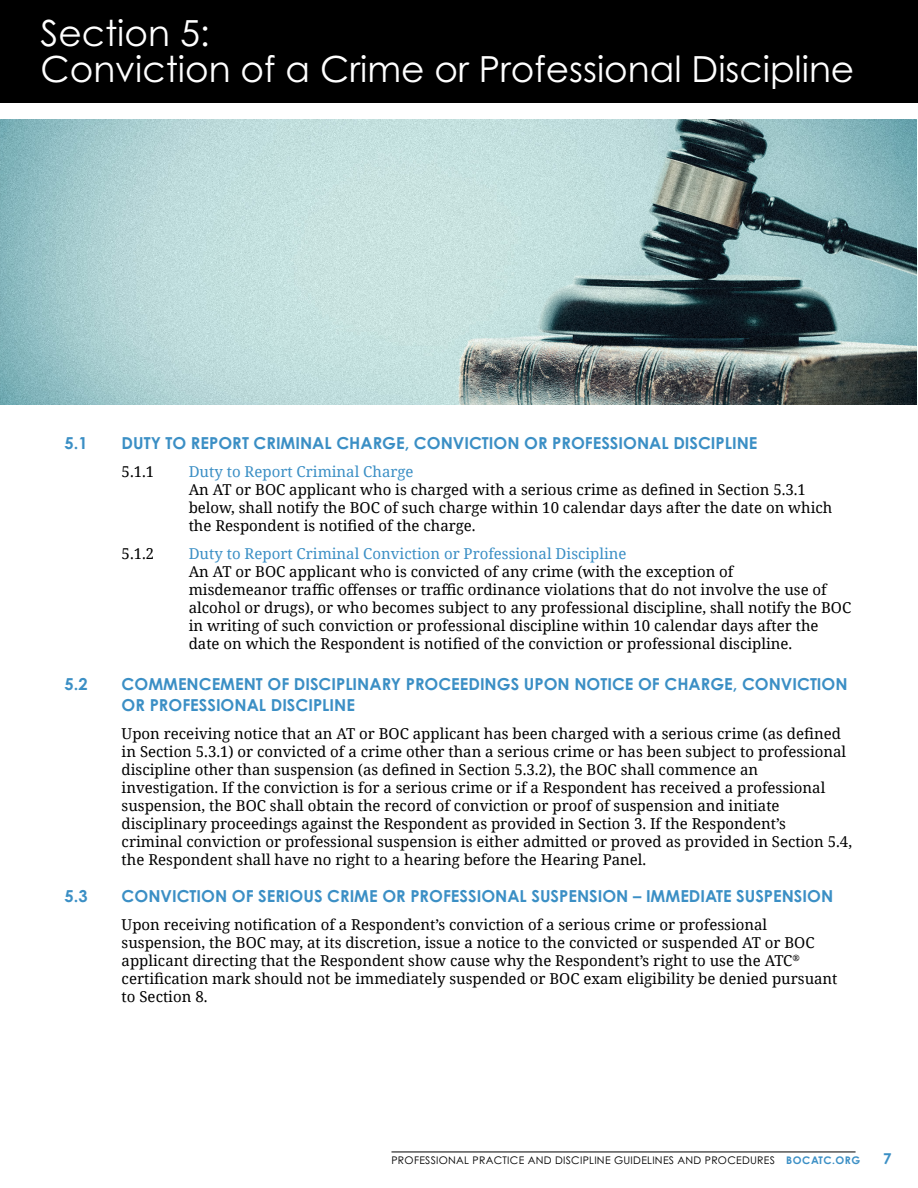
<style>
.page{position:relative;width:918px;height:1188px;background:#fff}
.page>*{position:absolute;margin:0;border:0;box-sizing:border-box;transform-origin:0 0}
.t1{font:36px/36px "Century Gothic Pro";color:#fff}
.t2{font:700 16.5px/21px "Century Gothic Pro";color:#3b8fc5}
.t3{font:15px/18px "Noto Serif";color:#000}
.t4{font:15px "Noto Serif";color:#3b8fc5}
.t5{font:700 15px "Century Gothic Pro";color:#3b8fc5}
.t6{font:10.5px "Century Gothic Pro";letter-spacing:.025em;color:#000}
.s1{font-weight:700;color:#3b8fc5}
</style>
<div class="page">
<hr style="left:392px;top:1152px;width:464px;height:1px;background:#000">
<div style="left:0;top:0;width:918px;height:103px;background:#000"></div>
<img style="left:0;top:120px;width:916px;height:285px">
<h1 class="t1" style="left:40px;top:15px;width:815px;text-indent:-40px"><sup>\</sup> Section 5:<br>Conviction of a Crime or Professional Discipline</h1>
<p class="t2" style="left:65px;top:432px;width:25px">5.1</p>
<p class="t2" style="left:122px;top:432px;width:637px">DUTY TO REPORT CRIMINAL CHARGE, CONVICTION OR PROFESSIONAL DISCIPLINE</p>
<p class="t3" style="left:122px;top:462px;width:34px">5.1.1</p>
<p class="t4" style="left:189px;top:461px;width:226px">Duty to Report Criminal Charge</p>
<p class="t3" style="left:189px;top:480px;width:645px">An AT or BOC applicant who is charged with a serious crime as defined in Section 5.3.1 below, shall notify the BOC of such charge within 10 calendar days after the date on which the Respondent is notified of the charge.</p>
<p class="t3" style="left:122px;top:544px;width:34px">5.1.2</p>
<p class="t4" style="left:189px;top:543px;width:439px">Duty to Report Criminal Conviction or Professional Discipline</p>
<p class="t3" style="left:189px;top:562px;width:664px">An AT or BOC applicant who is convicted of any crime (with the exception of<br>misdemeanor traffic offenses or traffic ordinance violations that do not involve the use of alcohol or drugs), or who becomes subject to any professional discipline, shall notify the BOC in writing of such conviction or professional discipline within 10 calendar days after the date on which the Respondent is notified of the conviction or professional discipline.</p>
<p class="t2" style="left:65px;top:673px;width:25px">5.2</p>
<p class="t2" style="left:122px;top:673px;width:727px">COMMENCEMENT OF DISCIPLINARY PROCEEDINGS UPON NOTICE OF CHARGE, CONVICTION<br>OR PROFESSIONAL DISCIPLINE</p>
<p class="t3" style="left:122px;top:724px;width:732px">Upon receiving notice that an AT or BOC applicant has been charged with a serious crime (as defined in Section 5.3.1) or convicted of a crime other than a serious crime or has been subject to professional discipline other than suspension (as defined in Section 5.3.2), the BOC shall commence an investigation. If the conviction is for a serious crime or if a Respondent has received a professional suspension, the BOC shall obtain the record of conviction or proof of suspension and initiate disciplinary proceedings against the Respondent as provided in Section 3. If the Respondent’s<br>criminal conviction or professional suspension is either admitted or proved as provided in Section 5.4, the Respondent shall have no right to a hearing before the Hearing Panel.</p>
<p class="t2" style="left:65px;top:886px;width:25px">5.3</p>
<p class="t2" style="left:122px;top:885px;width:713px">CONVICTION OF SERIOUS CRIME OR PROFESSIONAL SUSPENSION – IMMEDIATE SUSPENSION</p>
<p class="t3" style="left:122px;top:915px;width:717px">Upon receiving notification of a Respondent’s conviction of a serious crime or professional suspension, the BOC may, at its discretion, issue a notice to the convicted or suspended AT or BOC applicant directing that the Respondent show cause why the Respondent’s right to use the ATC<sup>® </sup>certification mark should not be immediately suspended or BOC exam eligibility be denied pursuant to Section 8.</p>
<p class="t6" style="left:392px;top:1154px;width:470px">PROFESSIONAL PRACTICE AND DISCIPLINE GUIDELINES AND PROCEDURES <span class="s1">BOCATC.ORG</span></p>
<p class="t5" style="left:883px;top:1149px;width:10px">7</p>
</div>
